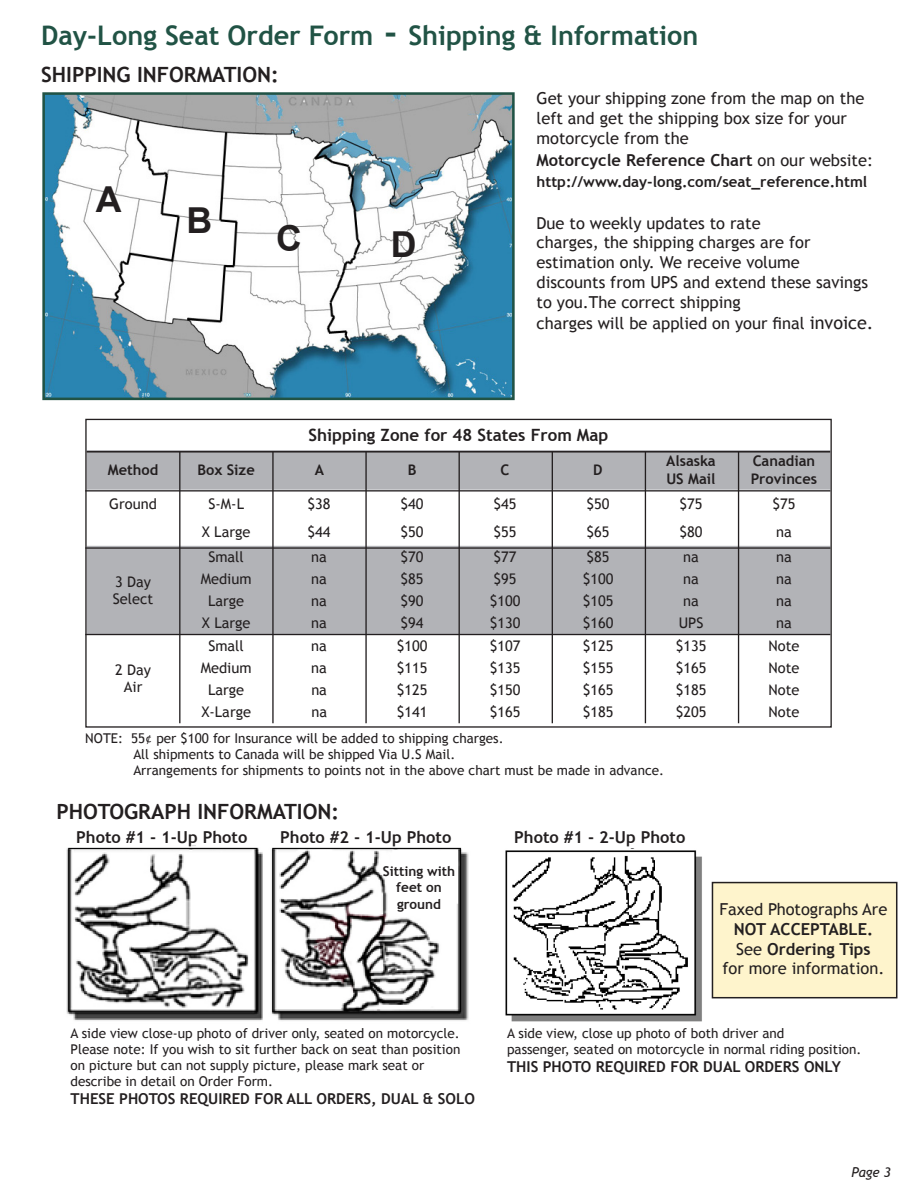
<style>
.page{position:relative;width:918px;height:1188px;background:#fff}
.page>*{position:absolute;margin:0;border:0;box-sizing:border-box;transform-origin:0 0}
.t1{font:700 35.7px "Arial";color:#231f20}
.t2{font:700 27px "Trebuchet MS";color:#215345}
.t3{font:700 21px "Trebuchet MS";color:#231f20}
.t4{font:700 16.95px "Trebuchet MS";color:#231f20}
.t5{font:16.5px/19.8px "Trebuchet MS";color:#231f20}
.t6{font:700 16.5px/19.8px "Trebuchet MS";color:#231f20;text-align:center}
.t7{font:700 15px "Trebuchet MS";color:#231f20}
.t8{font:14.7px/17.5px "Trebuchet MS";color:#231f20}
.t9{font:700 14.7px/17.5px "Trebuchet MS";color:#231f20}
.t10{font:13.5px/16.2px "Trebuchet MS";color:#231f20}
.t11{font:700 13.5px/16.2px "Trebuchet MS";color:#231f20;text-align:center}
.t12{font:italic 13.5px "Trebuchet MS";color:#231f20}
.s1{font-size:36px}
.s2{font-weight:400}
.s3{font-size:18px}
</style>
<div class="page">
<img style="left:46px;top:96px;width:465px;height:300px">
<div style="left:42px;top:92px;width:473px;height:308px;border:3px solid #215345"></div>
<svg style="left:87px;top:450px;width:743px;height:184px;fill:#b2b3b7"></svg>
<hr style="left:179px;top:452px;width:1px;height:271px;background:#231f20">
<hr style="left:272px;top:452px;width:2px;height:271px;background:#231f20">
<hr style="left:365px;top:452px;width:2px;height:271px;background:#231f20">
<hr style="left:459px;top:452px;width:1px;height:271px;background:#231f20">
<hr style="left:552px;top:452px;width:1px;height:271px;background:#231f20">
<hr style="left:645px;top:452px;width:1px;height:271px;background:#231f20">
<hr style="left:738px;top:452px;width:1px;height:271px;background:#231f20">
<hr style="left:85px;top:490px;width:745px;height:2px;background:#231f20">
<hr style="left:85px;top:547px;width:745px;height:2px;background:#231f20">
<hr style="left:85px;top:634px;width:745px;height:1px;background:#231f20">
<img style="left:66px;top:845px;width:403px;height:176px">
<img style="left:505px;top:848px;width:197px;height:174px">
<div style="left:712px;top:883px;width:185px;height:115px;background:#fef4cc"></div>
<div style="left:712px;top:882px;width:185px;height:116px;border:2px solid #231f20"></div>
<hr style="left:87px;top:451px;width:743px;height:2px;background:#231f20">
<h2 class="t2" style="left:41px;top:19px;width:659px">Day-Long Seat Order Form <span class="s1">-</span> Shipping &amp; Information</h2>
<h3 class="t3" style="left:41px;top:61px;width:239px">SHIPPING INFORMATION:</h3>
<h1 class="t1" style="left:96px;top:175px;width:27px">A</h1>
<h1 class="t1" style="left:187px;top:195px;width:27px">B</h1>
<h1 class="t1" style="left:276px;top:213px;width:27px">C</h1>
<h1 class="t1" style="left:391px;top:219px;width:27px">D</h1>
<p class="t5" style="left:537px;top:89px;width:329px">Get your shipping zone from the map on the left and get the shipping box size for your motorcycle from the</p>
<p class="t6" style="left:537px;top:150px;width:338px">Motorcycle Reference Chart <span class="s2">on our website:</span></p>
<p class="t7" style="left:537px;top:173px;width:332px">http://www.day-long.com/seat_reference.html</p>
<p class="t5" style="left:537px;top:213px;width:333px">Due to weekly updates to rate<br>charges, the shipping charges are for estimation only. We receive volume discounts from UPS and extend these savings to you.The correct shipping</p>
<p class="t5" style="left:537px;top:314px;width:339px">charges will be applied on your final <span class="s3">invoice.</span></p>
<p class="t4" style="left:309px;top:425px;width:301px">Shipping Zone for 48 States From Map</p>
<p class="t9" style="left:108px;top:461px;width:52px">Method</p>
<p class="t9" style="left:197px;top:461px;width:59px">Box Size</p>
<p class="t9" style="left:315px;top:461px;width:11px">A</p>
<p class="t9" style="left:408px;top:461px;width:10px">B</p>
<p class="t9" style="left:501px;top:461px;width:10px">C</p>
<p class="t9" style="left:593px;top:461px;width:11px">D</p>
<p class="t9" style="left:666px;top:452px;width:51px">Alsaska<br>US Mail</p>
<p class="t9" style="left:751px;top:452px;width:68px">Canadian<br>Provinces</p>
<p class="t8" style="left:109px;top:495px;width:49px">Ground</p>
<p class="t8" style="left:209px;top:495px;width:37px">S-M-L</p>
<p class="t8" style="left:308px;top:495px;width:25px">$38</p>
<p class="t8" style="left:401px;top:495px;width:25px">$40</p>
<p class="t8" style="left:493px;top:495px;width:25px">$45</p>
<p class="t8" style="left:586px;top:495px;width:25px">$50</p>
<p class="t8" style="left:679px;top:495px;width:25px">$75</p>
<p class="t8" style="left:772px;top:495px;width:25px">$75</p>
<p class="t8" style="left:202px;top:523px;width:50px">X Large</p>
<p class="t8" style="left:308px;top:523px;width:25px">$44</p>
<p class="t8" style="left:401px;top:523px;width:25px">$50</p>
<p class="t8" style="left:494px;top:523px;width:25px">$55</p>
<p class="t8" style="left:586px;top:523px;width:25px">$65</p>
<p class="t8" style="left:679px;top:523px;width:25px">$80</p>
<p class="t8" style="left:776px;top:523px;width:17px">na</p>
<p class="t8" style="left:113px;top:572px;width:42px">3 Day<br>Select</p>
<p class="t8" style="left:208px;top:548px;width:37px">Small</p>
<p class="t8" style="left:311px;top:548px;width:17px">na</p>
<p class="t8" style="left:401px;top:548px;width:25px">$70</p>
<p class="t8" style="left:494px;top:548px;width:25px">$77</p>
<p class="t8" style="left:587px;top:548px;width:25px">$85</p>
<p class="t8" style="left:683px;top:548px;width:17px">na</p>
<p class="t8" style="left:776px;top:548px;width:17px">na</p>
<p class="t8" style="left:201px;top:570px;width:52px">Medium</p>
<p class="t8" style="left:311px;top:570px;width:17px">na</p>
<p class="t8" style="left:401px;top:570px;width:25px">$85</p>
<p class="t8" style="left:494px;top:570px;width:25px">$95</p>
<p class="t8" style="left:583px;top:570px;width:32px">$100</p>
<p class="t8" style="left:683px;top:570px;width:17px">na</p>
<p class="t8" style="left:776px;top:570px;width:17px">na</p>
<p class="t8" style="left:208px;top:592px;width:38px">Large</p>
<p class="t8" style="left:311px;top:592px;width:17px">na</p>
<p class="t8" style="left:401px;top:592px;width:25px">$90</p>
<p class="t8" style="left:490px;top:592px;width:32px">$100</p>
<p class="t8" style="left:583px;top:592px;width:32px">$105</p>
<p class="t8" style="left:683px;top:592px;width:17px">na</p>
<p class="t8" style="left:776px;top:592px;width:17px">na</p>
<p class="t8" style="left:202px;top:614px;width:50px">X Large</p>
<p class="t8" style="left:311px;top:614px;width:17px">na</p>
<p class="t8" style="left:401px;top:614px;width:25px">$94</p>
<p class="t8" style="left:490px;top:614px;width:32px">$130</p>
<p class="t8" style="left:583px;top:614px;width:32px">$160</p>
<p class="t8" style="left:679px;top:614px;width:26px">UPS</p>
<p class="t8" style="left:776px;top:614px;width:17px">na</p>
<p class="t8" style="left:208px;top:636px;width:37px">Small</p>
<p class="t8" style="left:311px;top:636px;width:17px">na</p>
<p class="t8" style="left:397px;top:636px;width:32px">$100</p>
<p class="t8" style="left:490px;top:636px;width:32px">$107</p>
<p class="t8" style="left:583px;top:636px;width:32px">$125</p>
<p class="t8" style="left:676px;top:636px;width:32px">$135</p>
<p class="t8" style="left:769px;top:636px;width:32px">Note</p>
<p class="t8" style="left:201px;top:659px;width:52px">Medium</p>
<p class="t8" style="left:311px;top:659px;width:17px">na</p>
<p class="t8" style="left:397px;top:659px;width:32px">$115</p>
<p class="t8" style="left:490px;top:659px;width:32px">$135</p>
<p class="t8" style="left:583px;top:659px;width:32px">$155</p>
<p class="t8" style="left:676px;top:659px;width:32px">$165</p>
<p class="t8" style="left:769px;top:659px;width:32px">Note</p>
<p class="t8" style="left:208px;top:681px;width:38px">Large</p>
<p class="t8" style="left:311px;top:681px;width:17px">na</p>
<p class="t8" style="left:397px;top:681px;width:32px">$125</p>
<p class="t8" style="left:490px;top:681px;width:32px">$150</p>
<p class="t8" style="left:583px;top:681px;width:32px">$165</p>
<p class="t8" style="left:676px;top:681px;width:32px">$185</p>
<p class="t8" style="left:769px;top:681px;width:32px">Note</p>
<p class="t8" style="left:201px;top:703px;width:51px">X-Large</p>
<p class="t8" style="left:311px;top:703px;width:17px">na</p>
<p class="t8" style="left:397px;top:703px;width:32px">$141</p>
<p class="t8" style="left:490px;top:703px;width:32px">$165</p>
<p class="t8" style="left:583px;top:703px;width:32px">$185</p>
<p class="t8" style="left:676px;top:703px;width:32px">$205</p>
<p class="t8" style="left:769px;top:703px;width:32px">Note</p>
<p class="t10" style="left:133px;top:730px;width:532px;text-indent:-48px">NOTE: 55¢ per $100 for Insurance will be added to shipping charges.<br>All shipments to Canada will be shipped Via U.S Mail.<br>Arrangements for shipments to points not in the above chart must be made in advance.</p>
<p class="t8" style="left:115px;top:661px;width:37px;text-align:center">2 Day<br>Air</p>
<h3 class="t3" style="left:56px;top:799px;width:284px">PHOTOGRAPH INFORMATION:</h3>
<p class="t6" style="left:76px;top:827px;width:173px">Photo #1 - 1-Up Photo</p>
<p class="t6" style="left:280px;top:827px;width:173px">Photo #2 - 1-Up Photo</p>
<p class="t6" style="left:514px;top:827px;width:173px">Photo #1 - 2-Up Photo</p>
<p class="t11" style="left:383px;top:863px;width:74px">Sitting with feet on ground</p>
<p class="t5" style="left:720px;top:899px;width:169px">Faxed Photographs Are</p>
<p class="t6" style="left:723px;top:919px;width:163px">NOT ACCEPTABLE.<br><span class="s2">See</span> Ordering Tips<br><span class="s2">for more information.</span></p>
<p class="t10" style="left:71px;top:1025px;width:391px">A side view close-up photo of driver only, seated on motorcycle.<br>Please note: If you wish to sit further back on seat than position on picture but can not supply picture, please mark seat or describe in detail on Order Form.</p>
<p class="t7" style="left:71px;top:1090px;width:406px">THESE PHOTOS REQUIRED FOR ALL ORDERS, DUAL &amp; SOLO</p>
<p class="t10" style="left:507px;top:1025px;width:356px">A side view, close up photo of both driver and<br>passenger, seated on motorcycle in normal riding position.</p>
<p class="t7" style="left:507px;top:1057px;width:335px">THIS PHOTO REQUIRED FOR DUAL ORDERS ONLY</p>
<p class="t12" style="left:851px;top:1164px;width:41px">Page 3</p>
</div>
